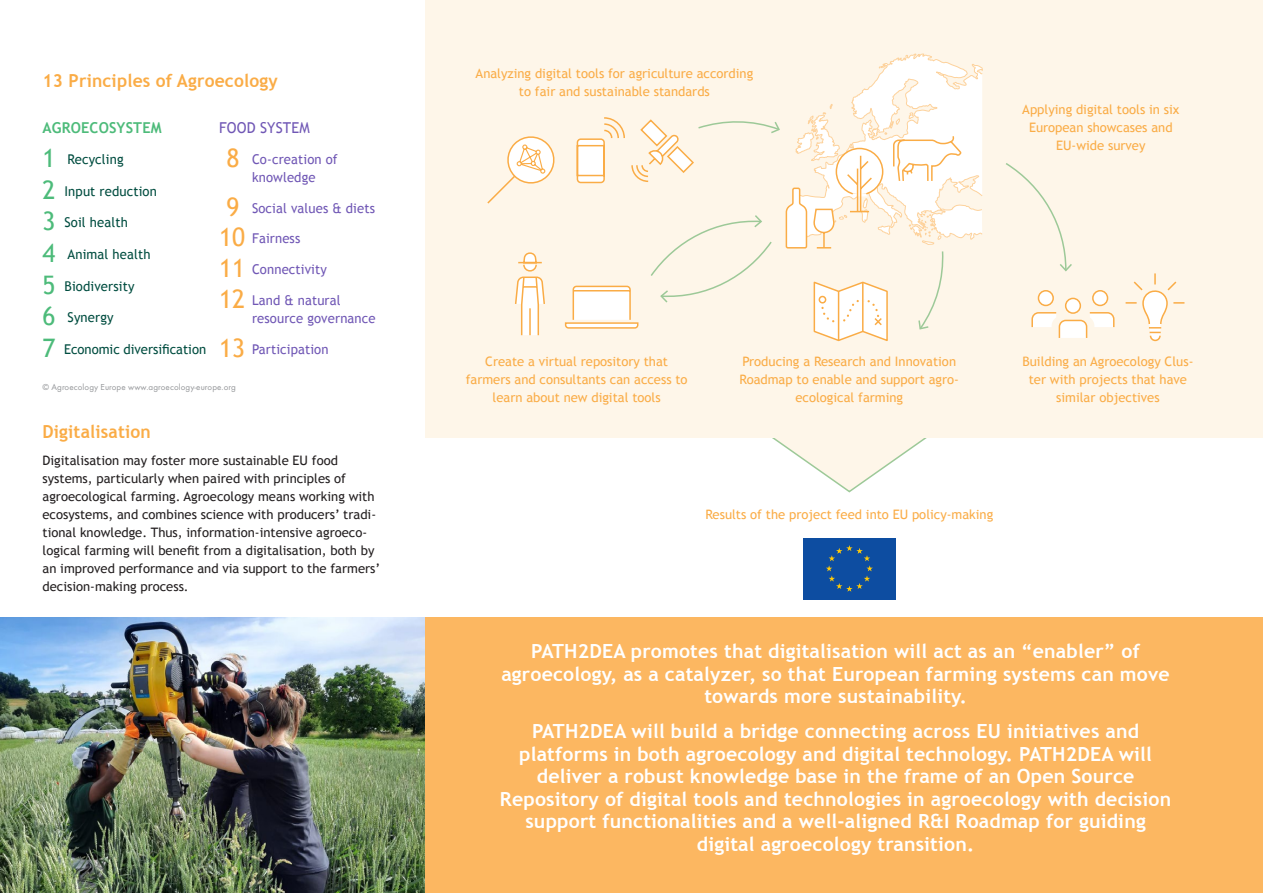
<style>
.page{position:relative;width:1263px;height:893px;background:#fff}
.page>*{position:absolute;margin:0;border:0;box-sizing:border-box;transform-origin:0 0}
.H1_F{font:700 19.5px/22.5px "Trebuchet MS";letter-spacing:.01em;color:#fff;text-align:center}
.H1_F-2{font:700 18px "Trebuchet MS";letter-spacing:.01em;color:#faac46}
.principles{font:700 15px "Trebuchet MS";letter-spacing:.01em;color:#4dbb7a}
.principles-2{font:15px "Trebuchet MS";letter-spacing:.01em;color:#7057b5}
.principles-3{font:13.5px/18px "Trebuchet MS";letter-spacing:.01em;color:#7057b5;text-align:center}
.principles-4{font:13.5px "Trebuchet MS";letter-spacing:.01em;color:#004d40}
.Lauftext_Trebuchet_graphic{font:13.05px/18px "Trebuchet MS";color:#faac46;text-align:center}
.Lauftext_Trebuchet{font:13.05px/18px "Trebuchet MS";color:#231f20}
.Copyright{font:9px "Function Pro";letter-spacing:.01em;color:#939598}
.s1{font-size:25.5px;color:#faac46}
.s2{font-size:25.5px;color:#4dbb7a}
</style>
<div class="page">
<svg style="left:772px;top:438px;width:155px;height:55px"></svg>
<div style="left:426px;top:0;width:837px;height:438px;background:#fef6e9"></div>
<svg style="left:515px;top:252px;width:30px;height:84px"></svg>
<svg style="left:1031px;top:290px;width:84px;height:48px"></svg>
<svg style="left:1125px;top:273px;width:60px;height:69px"></svg>
<svg style="left:1006px;top:163px;width:66px;height:109px"></svg>
<img style="left:0;top:618px;width:425px;height:275px">
<div style="left:803px;top:538px;width:93px;height:62px;background:#0d4da1"></div>
<svg style="left:826px;top:545px;width:47px;height:47px"></svg>
<div style="left:425px;top:618px;width:838px;height:275px;background:#fcb761"></div>
<svg style="left:487px;top:136px;width:68px;height:68px"></svg>
<svg style="left:564px;top:53px;width:419px;height:289px"></svg>
<p class="H1_F-2" style="left:43px;top:69px;width:237px">13 Principles of Agroecology</p>
<p class="principles-2" style="left:219px;top:119px;width:92px">FOOD SYSTEM</p>
<p class="principles-3" style="left:226px;top:150px;width:113px"><span class="s1">8</span> Co-creation of knowledge</p>
<p class="principles-3" style="left:226px;top:199px;width:150px"><span class="s1">9</span> Social values &amp; diets</p>
<p class="principles-3" style="left:219px;top:230px;width:83px"><span class="s1">10</span> Fairness</p>
<p class="principles-3" style="left:219px;top:260px;width:109px"><span class="s1">11</span> Connectivity</p>
<p class="principles-3" style="left:252px;top:291px;width:125px;text-align:left;text-indent:-33px"><span class="s1">12</span> Land &amp; natural resource governance</p>
<p class="principles-3" style="left:219px;top:340px;width:111px"><span class="s1">13</span> Participation</p>
<p class="Copyright" style="left:43px;top:382px;width:195px">© Agroecology Europe www.agroecology-europe.org</p>
<p class="H1_F-2" style="left:43px;top:420px;width:110px">Digitalisation</p>
<p class="Lauftext_Trebuchet" style="left:43px;top:451px;width:339px">Digitalisation may foster more sustainable EU food systems, particularly when paired with principles of agroecological farming. Agroecology means working with ecosystems, and combines science with producers’ tradi&shy;tional knowledge. Thus, information-intensive agroeco&shy;logical farming will benefit from a digitalisation, both by an improved performance and via support to the farmers’ decision-making process.</p>
<p class="principles" style="left:43px;top:119px;width:121px">AGROECOSYSTEM</p>
<p class="principles-4" style="left:43px;top:151px;width:83px"><span class="s2">1</span> Recycling</p>
<p class="principles-4" style="left:43px;top:183px;width:116px"><span class="s2">2</span> Input reduction</p>
<p class="principles-4" style="left:43px;top:215px;width:87px"><span class="s2">3</span> Soil health</p>
<p class="principles-4" style="left:43px;top:246px;width:110px"><span class="s2">4</span> Animal health</p>
<p class="principles-4" style="left:43px;top:278px;width:93px"><span class="s2">5</span> Biodiversity</p>
<p class="principles-4" style="left:43px;top:310px;width:73px"><span class="s2">6</span> Synergy</p>
<p class="principles-4" style="left:43px;top:341px;width:165px"><span class="s2">7</span> Economic diversification</p>
<p class="Lauftext_Trebuchet_graphic" style="left:476px;top:64px;width:279px">Analyzing digital tools for agriculture according to fair and sustainable standards</p>
<p class="Lauftext_Trebuchet_graphic" style="left:1022px;top:100px;width:158px">Applying digital tools in six<br>European showcases and<br>EU-wide survey</p>
<p class="Lauftext_Trebuchet_graphic" style="left:466px;top:352px;width:223px">Create a virtual repository that farmers and consultants can access to learn about new digital tools</p>
<p class="Lauftext_Trebuchet_graphic" style="left:740px;top:352px;width:221px">Producing a Research and Innovation<br>Roadmap to enable and support agro&shy;ecological farming</p>
<p class="Lauftext_Trebuchet_graphic" style="left:1022px;top:352px;width:173px">Building an Agroecology Clus&shy;ter with projects that have similar objectives</p>
<p class="Lauftext_Trebuchet_graphic" style="left:705px;top:505px;width:289px">Results of the project feed into EU policy-making</p>
<p class="H1_F" style="left:501px;top:640px;width:670px">PATH2DEA promotes that digitalisation will act as an “enabler” of agroecology, as a catalyzer, so that European farming systems can move towards more sustainability.</p>
<p class="H1_F" style="left:500px;top:720px;width:673px">PATH2DEA will build a bridge connecting across EU initiatives and platforms in both agroecology and digital technology. PATH2DEA will deliver a robust knowledge base in the frame of an Open Source Repository of digital tools and technologies in agroecology with decision support functionalities and a well-aligned R&amp;I Roadmap for guiding digital agroecology transition.</p>
</div>
